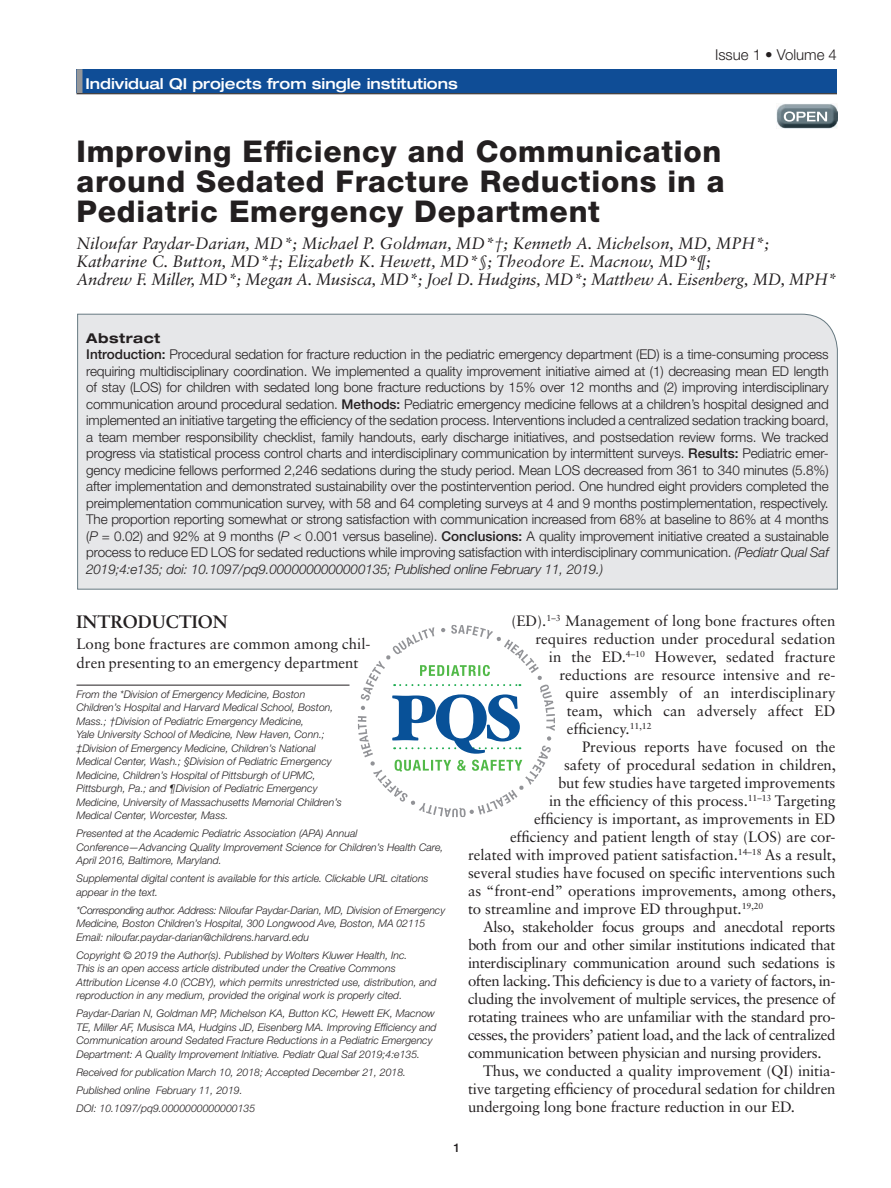
<style>
.page{position:relative;width:891px;height:1188px;background:#fff}
.page>*{position:absolute;margin:0;border:0;box-sizing:border-box;transform-origin:0 0}
.t1{font:800 30px/30px "Helvetica Neue LT Std";letter-spacing:.025em;color:#231f20;text-align:justify}
.t2{font:700 18px "Sabon LT Std";color:#231f20}
.t3{font:italic 16.5px/18px "Sabon LT Std";color:#231f20}
.t4{font:15px/18.5px "Sabon LT Std";letter-spacing:-.005em;color:#231f20}
.t5{font:15px "Sabon LT Std";letter-spacing:-.025em;color:#231f20}
.t6{font:500 expanded 15px "Helvetica Neue LT Std";color:#fff}
.t7{font:300 15px "Helvetica Neue LT Std";color:#231f20}
.t8{font:300 13.5px/16.5px "Helvetica Neue LT Std";letter-spacing:-.01em;color:#231f20}
.t9{font:500 12px "Helvetica Neue LT Std";color:#231f20}
.t10{font:italic 300 10.5px/13.5px "Helvetica Neue LT Std";color:#231f20}
.s1{font-weight:700;font-stretch:expanded}
.s2{font-weight:500}
.s3{font-style:italic}
</style>
<div class="page">
<img style="left:776px;top:104px;width:61px;height:25px">
<svg style="left:784px;top:111px;width:43px;height:11px"></svg>
<div style="left:76px;top:69px;width:761px;height:24px;background:#0f4d96"></div>
<div style="left:76px;top:69px;width:6px;height:24px;background:#95979a"></div>
<hr style="left:76px;top:93px;width:761px;height:1px;background:#231f20">
<svg style="left:358px;top:625px;width:197px;height:192px"></svg>
<div style="left:77px;top:313px;width:761px;height:277px;background:#e6e7e9"></div>
<hr style="left:76px;top:685px;width:274px;height:1px;background:#231f20">
<p class="t6" style="left:86px;top:74px;width:374px">Individual QI projects from single institutions</p>
<p class="t7" style="left:715px;top:46px;width:123px">Issue 1 • Volume 4</p>
<h1 class="t1" style="left:76px;top:136px;width:650px">Improving Efficiency and Communication around Sedated Fracture Reductions in a Pediatric Emergency Department</h1>
<p class="t3" style="left:76px;top:234px;width:762px">Niloufar Paydar-Darian, MD*; Michael P. Goldman, MD*†; Kenneth A. Michelson, MD, MPH*;<br>Katharine C. Button, MD*‡; Elizabeth K. Hewett, MD*§; Theodore E. Macnow, MD*¶;<br>Andrew F. Miller, MD*; Megan A. Musisca, MD*; Joel D. Hudgins, MD*; Matthew A. Eisenberg, MD, MPH*</p>
<p class="t8" style="left:86px;top:330px;width:744px"><span class="s1">Abstract<br></span><span class="s2">Introduction:</span> Procedural sedation for fracture reduction in the pediatric emergency department (ED) is a time-consuming process requiring multidisciplinary coordination. We implemented a quality improvement initiative aimed at (1) decreasing mean ED length of stay (LOS) for children with sedated long bone fracture reductions by 15% over 12 months and (2) improving interdisciplinary communication around procedural sedation. <span class="s2">Methods:</span> Pediatric emergency medicine fellows at a children’s hospital designed and implemented an initiative targeting the efficiency of the sedation process. Interventions included a centralized sedation tracking board, a team member responsibility checklist, family handouts, early discharge initiatives, and postsedation review forms. We tracked progress via statistical process control charts and interdisciplinary communication by intermittent surveys. <span class="s2">Results:</span> Pediatric emer&shy;gency medicine fellows performed 2,246 sedations during the study period. Mean LOS decreased from 361 to 340 minutes (5.8%) after implementation and demonstrated sustainability over the postintervention period. One hundred eight providers completed the preimplementation communication survey, with 58 and 64 completing surveys at 4 and 9 months postimplementation, respectively.<br>The proportion reporting somewhat or strong satisfaction with communication increased from 68% at baseline to 86% at 4 months (<span class="s3">P</span> = 0.02) and 92% at 9 months (<span class="s3">P</span> &lt; 0.001 versus baseline). <span class="s2">Conclusions:</span> A quality improvement initiative created a sustainable process to reduce ED LOS for sedated reductions while improving satisfaction with interdisciplinary communication. <span class="s3">(Pediatr Qual Saf 2019;4:e135; doi: 10.1097/pq9.0000000000000135; Published online February 11, 2019.)</span></p>
<h2 class="t2" style="left:76px;top:610px;width:153px">INTRODUCTION</h2>
<p class="t4" style="left:76px;top:635px;width:296px">Long bone fractures are common among chil&shy;dren presenting to an emergency department</p>
<p class="t10" style="left:76px;top:687px;width:267px">From the *Division of Emergency Medicine, Boston Children’s Hospital and Harvard Medical School, Boston, Mass.; †Division of Pediatric Emergency Medicine,<br>Yale University School of Medicine, New Haven, Conn.; ‡Division of Emergency Medicine, Children’s National Medical Center, Wash.; §Division of Pediatric Emergency Medicine, Children’s Hospital of Pittsburgh of UPMC, Pittsburgh, Pa.; and ¶Division of Pediatric Emergency Medicine, University of Massachusetts Memorial Children’s Medical Center, Worcester, Mass.</p>
<p class="t10" style="left:76px;top:826px;width:369px">Presented at the Academic Pediatric Association (APA) Annual<br>Conference—Advancing Quality Improvement Science for Children’s Health Care,<br>April 2016, Baltimore, Maryland.</p>
<p class="t10" style="left:76px;top:871px;width:354px">Supplemental digital content is available for this article. Clickable URL citations appear in the text.</p>
<p class="t10" style="left:76px;top:903px;width:370px">*Corresponding author. Address: Niloufar Paydar-Darian, MD, Division of Emergency<br>Medicine, Boston Children’s Hospital, 300 Longwood Ave, Boston, MA 02115<br>Email: niloufar.paydar-darian@childrens.harvard.edu</p>
<p class="t10" style="left:76px;top:948px;width:362px">Copyright © 2019 the Author(s). Published by Wolters Kluwer Health, Inc.<br>This is an open access article distributed under the Creative Commons Attribution License 4.0 (CCBY), which permits unrestricted use, distribution, and reproduction in any medium, provided the original work is properly cited.</p>
<p class="t10" style="left:76px;top:1006px;width:362px">Paydar-Darian N, Goldman MP, Michelson KA, Button KC, Hewett EK, Macnow TE, Miller AF, Musisca MA, Hudgins JD, Eisenberg MA. Improving Efficiency and Communication around Sedated Fracture Reductions in a Pediatric Emergency Department: A Quality Improvement Initiative. Pediatr Qual Saf 2019;4:e135.</p>
<p class="t10" style="left:76px;top:1063px;width:331px;line-height:18px">Received for publication March 10, 2018; Accepted December 21, 2018.<br>Published online February 11, 2019.<br>DOI: 10.1097/pq9.0000000000000135</p>
<p class="t4" style="left:512px;top:611px;width:325px">(ED).<sup>1–3</sup> Management of long bone fractures often</p>
<p class="t4" style="left:535px;top:629px;width:301px">requires reduction under procedural sedation</p>
<p class="t4" style="left:549px;top:647px;width:288px">in the ED.<sup>4–10</sup> However, sedated fracture</p>
<p class="t4" style="left:559px;top:665px;width:278px">reductions are resource intensive and re-</p>
<p class="t4" style="left:565px;top:683px;width:272px">quire assembly of an interdisciplinary</p>
<p class="t4" style="left:567px;top:701px;width:270px">team, which can adversely affect ED</p>
<p class="t4" style="left:567px;top:719px;width:86px">efficiency.<sup>11,12</sup></p>
<p class="t4" style="left:582px;top:737px;width:255px">Previous reports have focused on the</p>
<p class="t4" style="left:564px;top:755px;width:274px">safety of procedural sedation in children,</p>
<p class="t4" style="left:558px;top:773px;width:279px">but few studies have targeted improvements</p>
<p class="t4" style="left:549px;top:791px;width:288px">in the efficiency of this process.<sup>11–13</sup> Targeting</p>
<p class="t4" style="left:534px;top:809px;width:303px">efficiency is important, as improvements in ED</p>
<p class="t4" style="left:510px;top:827px;width:327px">efficiency and patient length of stay (LOS) are cor-</p>
<p class="t4" style="left:468px;top:845px;width:370px">related with improved patient satisfaction.<sup>14–18</sup> As a result,</p>
<p class="t4" style="left:468px;top:863px;width:369px">several studies have focused on specific interventions such</p>
<p class="t4" style="left:468px;top:881px;width:370px">as “front-end” operations improvements, among others,</p>
<p class="t4" style="left:468px;top:899px;width:297px">to streamline and improve ED throughput.<sup>19,20</sup></p>
<p class="t5" style="left:483px;top:917px;width:354px">Also, stakeholder focus groups and anecdotal reports</p>
<p class="t5" style="left:468px;top:935px;width:369px">both from our and other similar institutions indicated that</p>
<p class="t5" style="left:468px;top:953px;width:369px">interdisciplinary communication around such sedations is</p>
<p class="t5" style="left:468px;top:971px;width:369px">often lacking. This deficiency is due to a variety of factors, in-</p>
<p class="t5" style="left:468px;top:989px;width:369px">cluding the involvement of multiple services, the presence of</p>
<p class="t5" style="left:468px;top:1007px;width:369px">rotating trainees who are unfamiliar with the standard pro-</p>
<p class="t5" style="left:468px;top:1025px;width:369px">cesses, the providers’ patient load, and the lack of centralized</p>
<p class="t5" style="left:468px;top:1043px;width:355px">communication between physician and nursing providers.</p>
<p class="t4" style="left:483px;top:1061px;width:354px">Thus, we conducted a quality improvement (QI) initia-</p>
<p class="t4" style="left:468px;top:1079px;width:369px">tive targeting efficiency of procedural sedation for children</p>
<p class="t4" style="left:468px;top:1097px;width:328px">undergoing long bone fracture reduction in our ED.</p>
<p class="t9" style="left:453px;top:1140px;width:8px">1</p>
</div>
